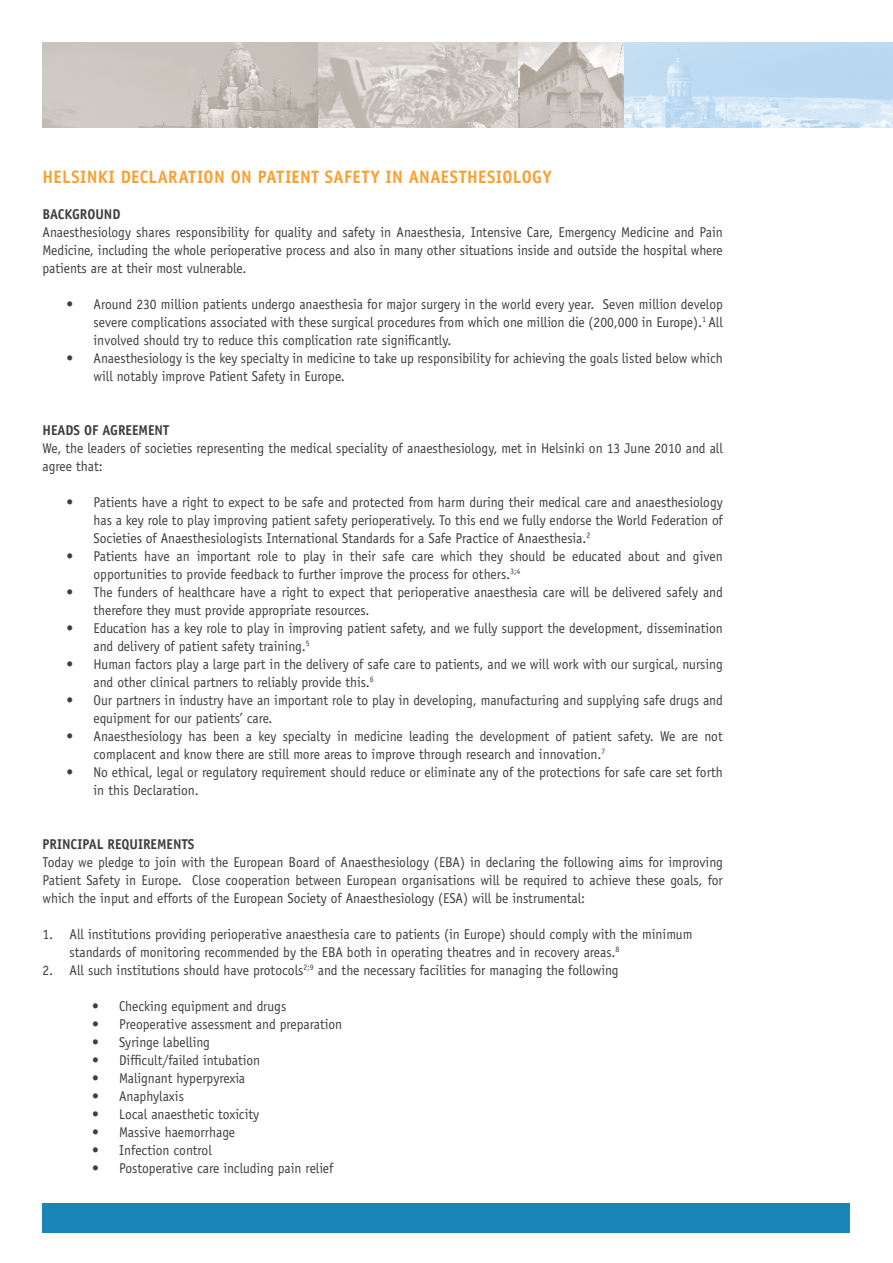
<style>
.page{position:relative;width:893px;height:1263px;background:#fff}
.page>*{position:absolute;margin:0;border:0;box-sizing:border-box;transform-origin:0 0}
.t1{font:700 18px "Officina Sans Std";letter-spacing:.025em;color:#f9a032;scale:.95 1}
.t2{font:14.25px/18px "Officina Sans Std";color:#3e3e3f;scale:.95 1}
.t3{font:700 14.25px "Officina Sans Std";color:#3e3e3f;scale:.95 1}
</style>
<div class="page">
<div style="left:43px;top:1203px;width:807px;height:30px;background:#1985b9"></div>
<img style="left:42px;top:43px;width:583px;height:85px">
<svg style="left:625px;top:43px;width:268px;height:85px;background:#c4def2"></svg>
<p class="t1" style="left:43px;top:166px;width:537px">HELSINKI DECLARATION ON PATIENT SAFETY IN ANAESTH ESIOLOGY</p>
<p class="t3" style="left:43px;top:205px;width:17px">BACKGRO</p>
<p class="t3" style="left:95px;top:205px;width:28px">UND</p>
<p class="t2" style="left:43px;top:223px;width:718px;text-align:justify">Anaesthesiology shares responsibility for quality and safety in Anaesthesia, Intensive Care, Emergency Medicine and Pain Medicine, including the whole perioperative process and also in many other situations inside and outside the hospital where patients are at their most vulnerable.</p>
<p class="t2" style="left:94px;top:295px;width:664px;text-align:justify;text-indent:-27px">• Around 230 million patients undergo anaesthesia for major surgery in the world every year. Seven million develop severe complications associated with these surgical procedures from which one million die (200,000 in Europe).<sup>1</sup> All involved should try to reduce this complication rate significantly.</p>
<p class="t2" style="left:94px;top:349px;width:664px;text-indent:-27px">• Anaesthesiology is the key specialty in medicine to take up responsibility for achieving the goals listed below which will notably improve Patient Safety in Europe.</p>
<p class="t3" style="left:43px;top:421px;width:72px">HEADSOF AGREE</p>
<p class="t3" style="left:139px;top:421px;width:19px">MENT</p>
<p class="t2" style="left:43px;top:439px;width:718px">We, the leaders of societies representing the medical speciality of anaesthesiology, met in Helsinki on 13 June 2010 and all agree that:</p>
<p class="t2" style="left:94px;top:493px;width:664px;text-align:justify;text-indent:-27px">• Patients have a right to expect to be safe and protected from harm during their medical care and anaesthesiology has a key role to play improving patient safety perioperatively. To this end we fully endorse the World Federation of Societies of Anaesthesiologists International Standards for a Safe Practice of Anaesthesia.<sup>2</sup></p>
<p class="t2" style="left:94px;top:547px;width:664px;text-indent:-27px">• Patients have an important role to play in their safe care which they should be educated about and given opportunities to provide feedback to further improve the process for others.<sup>3;4</sup></p>
<p class="t2" style="left:94px;top:583px;width:664px;text-indent:-27px">• The funders of healthcare have a right to expect that perioperative anaesthesia care will be delivered safely and therefore they must provide appropriate resources.</p>
<p class="t2" style="left:94px;top:619px;width:664px;text-indent:-27px">• Education has a key role to play in improving patient safety, and we fully support the development, dissemination and delivery of patient safety training.<sup>5</sup></p>
<p class="t2" style="left:94px;top:655px;width:664px;text-indent:-27px">• Human factors play a large part in the delivery of safe care to patients, and we will work with our surgical, nursing and other clinical partners to reliably provide this.<sup>6</sup></p>
<p class="t2" style="left:94px;top:691px;width:664px;text-indent:-27px">• Our partners in industry have an important role to play in developing, manufacturing and supplying safe drugs and equipment for our patients’ care.</p>
<p class="t2" style="left:94px;top:727px;width:664px;text-indent:-27px">• Anaesthesiology has been a key specialty in medicine leading the development of patient safety. We are not complacent and know there are still more areas to improve through research and innovation.<sup>7</sup></p>
<p class="t2" style="left:94px;top:763px;width:664px;text-indent:-27px">• No ethical, legal or regulatory requirement should reduce or eliminate any of the protections for safe care set forth in this Declaration.</p>
<p class="t3" style="left:43px;top:835px;width:15px">PRINCI</p>
<p class="t3" style="left:82px;top:835px;width:97px">PAL REQUIREMENTS</p>
<p class="t2" style="left:43px;top:853px;width:718px;text-align:justify">Today we pledge to join with the European Board of Anaesthesiology (EBA) in declaring the following aims for improving Patient Safety in Europe. Close cooperation between European organisations will be required to achieve these goals, for which the input and efforts of the European Society of Anaesthesiology (ESA) will be instrumental:</p>
<p class="t2" style="left:70px;top:925px;width:657px;text-indent:-27px">1. All institutions providing perioperative anaesthesia care to patients (in Europe) should comply with the minimum standards of monitoring recommended by the EBA both in operating theatres and in recovery areas.<sup>8</sup></p>
<p class="t2" style="left:43px;top:961px;width:608px">2. All such institutions should have protocols<sup>2;9</sup> and the necessary facilities for managing the following</p>
<p class="t2" style="left:92px;top:997px;width:206px">• Checking equipment and drugs</p>
<p class="t2" style="left:92px;top:1015px;width:265px">• Preoperative assessment and preparation</p>
<p class="t2" style="left:92px;top:1033px;width:126px">• Syringe labelling</p>
<p class="t2" style="left:92px;top:1051px;width:179px">• Difficult/failed intubation</p>
<p class="t2" style="left:92px;top:1069px;width:163px">• Malignant hyperpyrexia</p>
<p class="t2" style="left:92px;top:1087px;width:98px">• Anaphylaxis</p>
<p class="t2" style="left:92px;top:1105px;width:177px">• Local anaesthetic toxicity</p>
<p class="t2" style="left:92px;top:1123px;width:152px">• Massive haemorrhage</p>
<p class="t2" style="left:92px;top:1141px;width:128px">• Infection control</p>
<p class="t2" style="left:92px;top:1159px;width:256px">• Postoperative care including pain relief</p>
</div>
